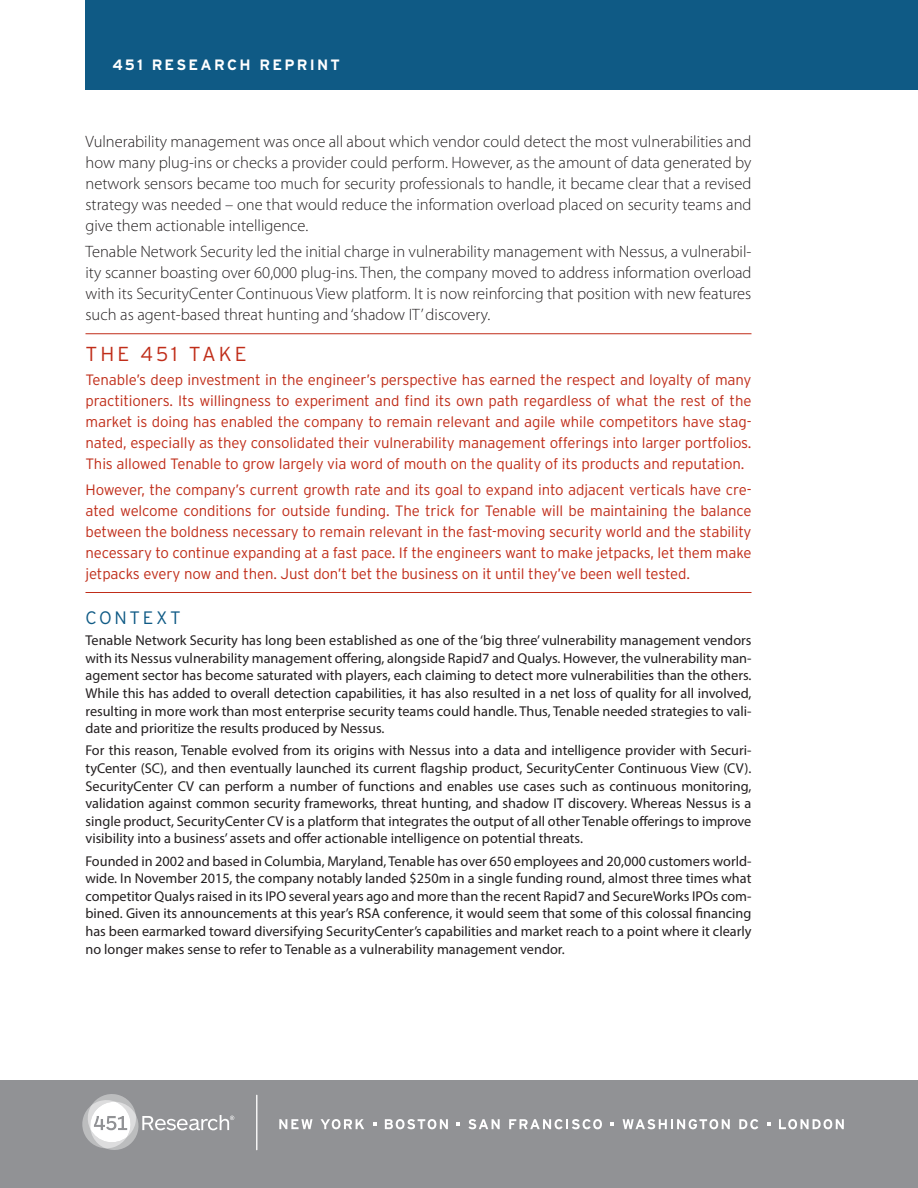
<style>
.page{position:relative;width:918px;height:1188px;background:#fff}
.page>*{position:absolute;margin:0;border:0;box-sizing:border-box;transform-origin:0 0}
._451_Take_Header{font:300 20.25px "Interstate";letter-spacing:.15em;color:#c02d19}
.Hed_30_Shorter{font:300 18px "Interstate";letter-spacing:.15em;color:#0f5a85}
.Intro_Body{font:300 16.5px/21px "Myriad Pro";color:#231f20;text-align:justify}
._451_Take_Body_-_int{font:300 15px/21px "Interstate";letter-spacing:-.01em;color:#c02d19;text-align:justify}
._451_Take_Body{font:300 15px/21px "Interstate";letter-spacing:-.01em;color:#c02d19;text-align:justify}
.Header{font:700 15px "Interstate";letter-spacing:.15em;color:#fff}
.Myriad_Body{font:14.25px/17.7px "Myriad Pro";color:#231f20;text-align:justify}
</style>
<div class="page">
<hr style="left:86px;top:333px;width:666px;height:1px;background:#c02d19">
<hr style="left:86px;top:592px;width:666px;height:1px;background:#c02d19">
<div style="left:0;top:1080px;width:918px;height:108px;background:#919295"></div>
<hr style="left:256px;top:1095px;width:1px;height:55px;background:#fff">
<svg style="left:82px;top:1094px;width:152px;height:56px"></svg>
<svg style="left:279px;top:1119px;width:34px;height:10px"></svg>
<svg style="left:321px;top:1119px;width:43px;height:10px"></svg>
<svg style="left:385px;top:1119px;width:63px;height:10px"></svg>
<svg style="left:468px;top:1119px;width:32px;height:10px"></svg>
<svg style="left:509px;top:1119px;width:93px;height:10px"></svg>
<svg style="left:623px;top:1119px;width:107px;height:10px"></svg>
<svg style="left:739px;top:1119px;width:19px;height:10px"></svg>
<svg style="left:779px;top:1119px;width:65px;height:10px"></svg>
<svg style="left:373px;top:1122px;width:3px;height:4px"></svg>
<svg style="left:456px;top:1122px;width:4px;height:4px"></svg>
<svg style="left:611px;top:1122px;width:3px;height:4px"></svg>
<svg style="left:767px;top:1122px;width:3px;height:4px"></svg>
<div style="left:86px;top:0;width:832px;height:90px;background:#0f5a85"></div>
<p class="Header" style="left:112px;top:55px;width:229px">451 RESEARCH REPRINT</p>
<p class="Intro_Body" style="left:86px;top:131px;width:668px">Vulnerability management was once all about which vendor could detect the most vulnerabilities and how many plug-ins or checks a provider could perform. However, as the amount of data generated by network sensors became too much for security professionals to handle, it became clear that a revised strategy was needed – one that would reduce the information overload placed on security teams and give them actionable intelligence.</p>
<p class="Intro_Body" style="left:86px;top:241px;width:668px">Tenable Network Security led the initial charge in vulnerability management with Nessus, a vulnerabil&shy;ity scanner boasting over 60,000 plug-ins. Then, the company moved to address information overload with its SecurityCenter Continuous View platform. It is now reinforcing that position with new features such as agent-based threat hunting and ‘shadow IT’ discovery.</p>
<p class="_451_Take_Header" style="left:86px;top:342px;width:163px">THE 451 TAKE</p>
<p class="_451_Take_Body_-_int" style="left:86px;top:369px;width:668px">Tenable’s deep investment in the engineer’s perspective has earned the respect and loyalty of many practitioners. Its willingness to experiment and find its own path regardless of what the rest of the market is doing has enabled the company to remain relevant and agile while competitors have stag&shy;nated, especially as they consolidated their vulnerability management offerings into larger portfolios.<br>This allowed Tenable to grow largely via word of mouth on the quality of its products and reputation.</p>
<p class="_451_Take_Body" style="left:86px;top:479px;width:668px">However, the company’s current growth rate and its goal to expand into adjacent verticals have cre&shy;ated welcome conditions for outside funding. The trick for Tenable will be maintaining the balance between the boldness necessary to remain relevant in the fast-moving security world and the stability necessary to continue expanding at a fast pace. If the engineers want to make jetpacks, let them make jetpacks every now and then. Just don’t bet the business on it until they’ve been well tested.</p>
<p class="Hed_30_Shorter" style="left:86px;top:607px;width:97px">CONTEXT</p>
<p class="Myriad_Body" style="left:86px;top:631px;width:668px">Tenable Network Security has long been established as one of the ‘big three’ vulnerability management vendors with its Nessus vulnerability management offering, alongside Rapid7 and Qualys. However, the vulnerability man&shy;agement sector has become saturated with players, each claiming to detect more vulnerabilities than the others.<br>While this has added to overall detection capabilities, it has also resulted in a net loss of quality for all involved, resulting in more work than most enterprise security teams could handle. Thus, Tenable needed strategies to vali&shy;date and prioritize the results produced by Nessus.</p>
<p class="Myriad_Body" style="left:86px;top:741px;width:668px">For this reason, Tenable evolved from its origins with Nessus into a data and intelligence provider with Securi&shy;tyCenter (SC), and then eventually launched its current flagship product, SecurityCenter Continuous View (CV).<br>SecurityCenter CV can perform a number of functions and enables use cases such as continuous monitoring, validation against common security frameworks, threat hunting, and shadow IT discovery. Whereas Nessus is a single product, SecurityCenter CV is a platform that integrates the output of all other Tenable offerings to improve visibility into a business’ assets and offer actionable intelligence on potential threats.</p>
<p class="Myriad_Body" style="left:86px;top:852px;width:668px">Founded in 2002 and based in Columbia, Maryland, Tenable has over 650 employees and 20,000 customers world&shy;wide. In November 2015, the company notably landed $250m in a single funding round, almost three times what competitor Qualys raised in its IPO several years ago and more than the recent Rapid7 and SecureWorks IPOs com&shy;bined. Given its announcements at this year’s RSA conference, it would seem that some of this colossal financing has been earmarked toward diversifying SecurityCenter’s capabilities and market reach to a point where it clearly no longer makes sense to refer to Tenable as a vulnerability management vendor.</p>
</div>
